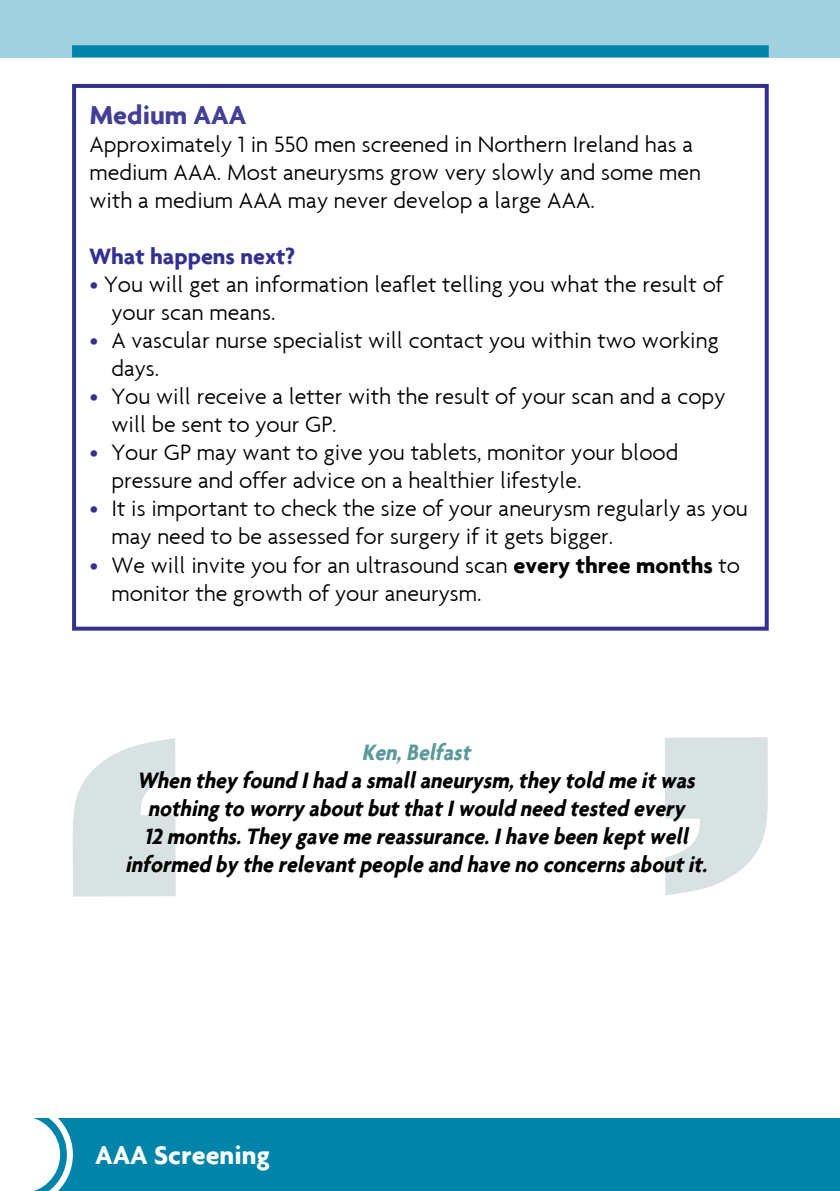
<style>
.page{position:relative;width:840px;height:1191px;background:#fff}
.page>*{position:absolute;margin:0;border:0;box-sizing:border-box;transform-origin:0 0}
.t1{font:700 28px "Agenda";color:#fff}
.t2{font:700 28px "Agenda";color:#433e98}
.t3{font:300 24px/28px "Agenda";color:#000}
.t4{font:italic 700 24px/28px "Agenda";color:#000;text-align:center;scale:.9 1}
.t5{font:700 24px "Agenda";color:#333092}
.t6{font:italic 700 24px "Agenda";color:#5a9a9c;scale:.9 1}
.s1{color:#333092}
.s2{font-weight:700}
</style>
<div class="page">
<div style="left:0;top:0;width:839px;height:57px;background:#a1d0e0"></div>
<div style="left:22px;top:1119px;width:817px;height:72px;background:#0084a9"></div>
<div style="left:72px;top:45px;width:696px;height:12px;background:#0084a9"></div>
<svg style="left:22px;top:1118px;width:51px;height:73px"></svg>
<svg style="left:73px;top:738px;width:103px;height:158px"></svg>
<svg style="left:665px;top:737px;width:102px;height:158px"></svg>
<div style="left:72px;top:84px;width:696px;height:546px;border:4px solid #333092"></div>
<p class="t2" style="left:89px;top:98px;width:158px">Medium AAA</p>
<p class="t3" style="left:89px;top:130px;width:612px">Approximately 1 in 550 men screened in Northern Ireland has a medium AAA. Most aneurysms grow very slowly and some men with a medium AAA may never develop a large AAA.</p>
<p class="t5" style="left:89px;top:242px;width:207px">What happens next?</p>
<p class="t3" style="left:111px;top:270px;width:613px;text-indent:-22px"><span class="s1">•</span> You will get an information leaflet telling you what the result of your scan means.</p>
<p class="t3" style="left:111px;top:326px;width:608px;text-indent:-22px"><span class="s1">•</span> A vascular nurse specialist will contact you within two working days.</p>
<p class="t3" style="left:111px;top:382px;width:615px;text-indent:-22px"><span class="s1">•</span> You will receive a letter with the result of your scan and a copy will be sent to your GP.</p>
<p class="t3" style="left:111px;top:438px;width:568px;text-indent:-22px"><span class="s1">•</span> Your GP may want to give you tablets, monitor your blood pressure and offer advice on a healthier lifestyle.</p>
<p class="t3" style="left:111px;top:494px;width:637px;text-indent:-22px"><span class="s1">•</span> It is important to check the size of your aneurysm regularly as you may need to be assessed for surgery if it gets bigger.</p>
<p class="t3" style="left:111px;top:550px;width:630px;text-indent:-22px"><span class="s1">•</span> We will invite you for an ultrasound scan <span class="s2">every three months</span> to monitor the growth of your aneurysm.</p>
<p class="t6" style="left:361px;top:737px;width:128px">Ken,Belfast</p>
<p class="t4" style="left:125px;top:765px;width:653px">When they found Ihad a smallaneurysm,they told me itwas nothing to worry aboutbutthatIwould need tested every<br>12 months.They gave me reassurance.Ihave been keptwell informed by the relevantpeople and have no concernsaboutit.</p>
<p class="t1" style="left:95px;top:1137px;width:176px">AAA Screening</p>
</div>
